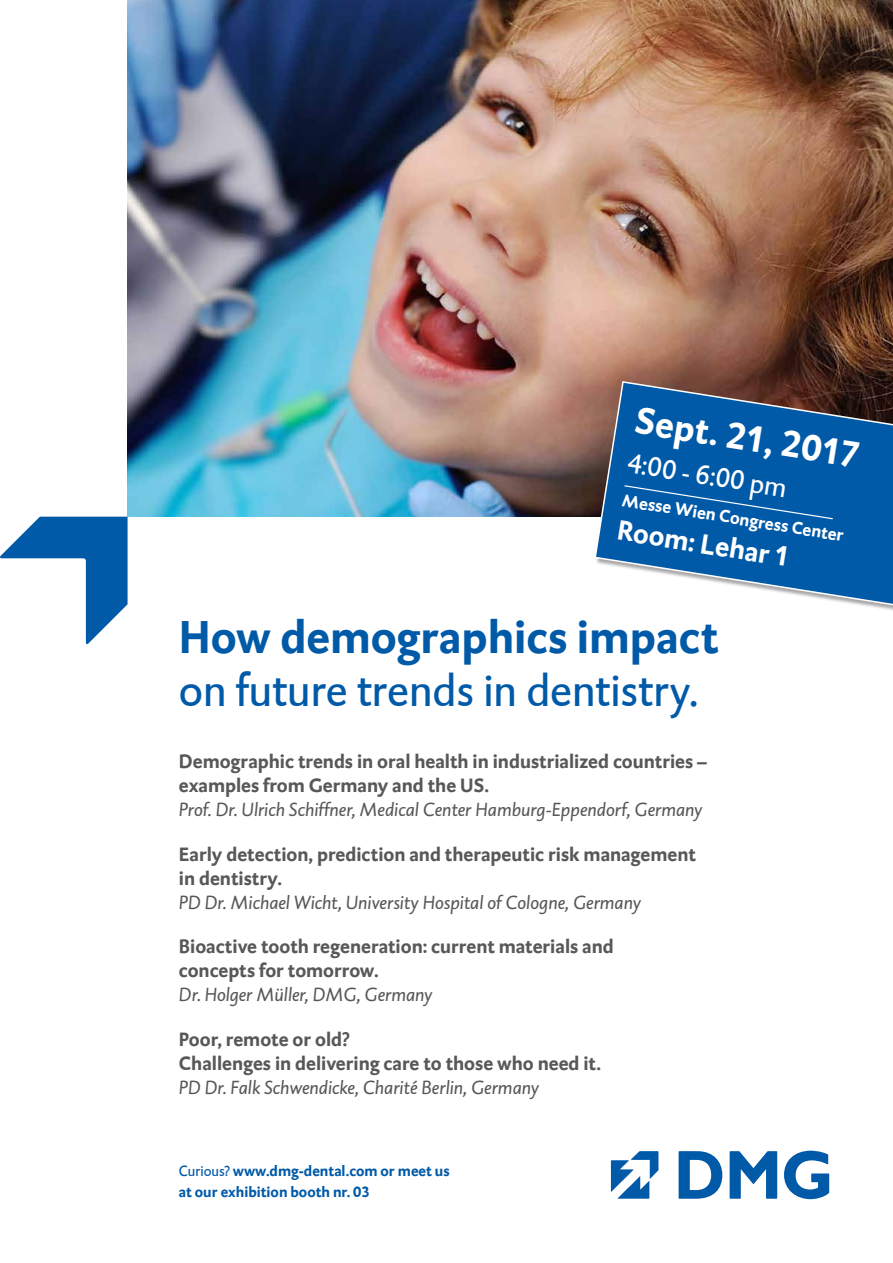
<style>
.page{position:relative;width:893px;height:1263px;background:#fff}
.page>*{position:absolute;margin:0;border:0;box-sizing:border-box;transform-origin:0 0}
.t1{font:46.5px "DTL Caspari Global";color:#015aa8}
.t2{font:700 46.5px "DTL Caspari Global";color:#015aa8}
.t3{font:700 37.35px "DTL Caspari Global";color:#fff}
.t4{font:28.2px "DTL Caspari Global";color:#fff}
.t5{font:700 28.2px "DTL Caspari Global";color:#fff}
.t6{font:700 19.5px/24px "DTL Caspari Global";color:#57585a}
.t7{font:italic 19.5px "DTL Caspari TOT";color:#57585a}
.t8{font:700 17.55px "DTL Caspari Global";color:#fff}
.t9{font:700 15px/21px "DTL Caspari Global";color:#015aa8}
.s1{font-weight:400}
</style>
<div class="page">
<img style="left:128px;top:0;width:765px;height:517px">
<svg style="left:0;top:517px;width:128px;height:127px"></svg>
<svg style="left:784px;top:1151px;width:45px;height:48px"></svg>
<svg style="left:679px;top:1151px;width:43px;height:48px"></svg>
<svg style="left:730px;top:1151px;width:47px;height:48px"></svg>
<svg style="left:611px;top:1151px;width:47px;height:48px"></svg>
<svg style="left:593px;top:380px;width:300px;height:231px;background:#316da4"></svg>
<h2 class="t3" style="left:638px;top:398px;width:229px;rotate:9deg">Sept. 21, 2017</h2>
<h3 class="t4" style="left:631px;top:446px;width:162px;rotate:9deg">4:00 - 6:00 pm</h3>
<p class="t8" style="left:624px;top:490px;width:226px;rotate:9deg">Messe Wien Congress Center</p>
<h3 class="t5" style="left:620px;top:513px;width:176px;rotate:9deg">Room: Lehar 1</h3>
<h1 class="t2" style="left:179px;top:610px;width:541px">How demographics impact</h1>
<h1 class="t1" style="left:179px;top:662px;width:521px">on future trends in dentistry.</h1>
<p class="t6" style="left:179px;top:749px;width:530px">Demographic trends in oral health in industrialized countries – examples from Germany and the US.</p>
<p class="t7" style="left:179px;top:797px;width:525px">Prof. Dr. Ulrich Schiffner, Medical Center Hamburg-Eppendorf, Germany</p>
<p class="t6" style="left:179px;top:842px;width:519px">Early detection, prediction and therapeutic risk management in dentistry.</p>
<p class="t7" style="left:179px;top:890px;width:464px">PD Dr. Michael Wicht, University Hospital of Cologne, Germany</p>
<p class="t6" style="left:179px;top:934px;width:436px">Bioactive tooth regeneration: current materials and concepts for tomorrow.</p>
<p class="t7" style="left:179px;top:982px;width:255px">Dr. Holger Müller, DMG, Germany</p>
<p class="t6" style="left:179px;top:1027px;width:424px">Poor, remote or old?<br>Challenges in delivering care to those who need it.</p>
<p class="t7" style="left:179px;top:1075px;width:362px">PD Dr. Falk Schwendicke, Charité Berlin, Germany</p>
<p class="t9" style="left:179px;top:1160px;width:272px"><span class="s1">Curious?</span> www.dmg-dental.com or meet us at our exhibition booth nr. 03</p>
</div>
